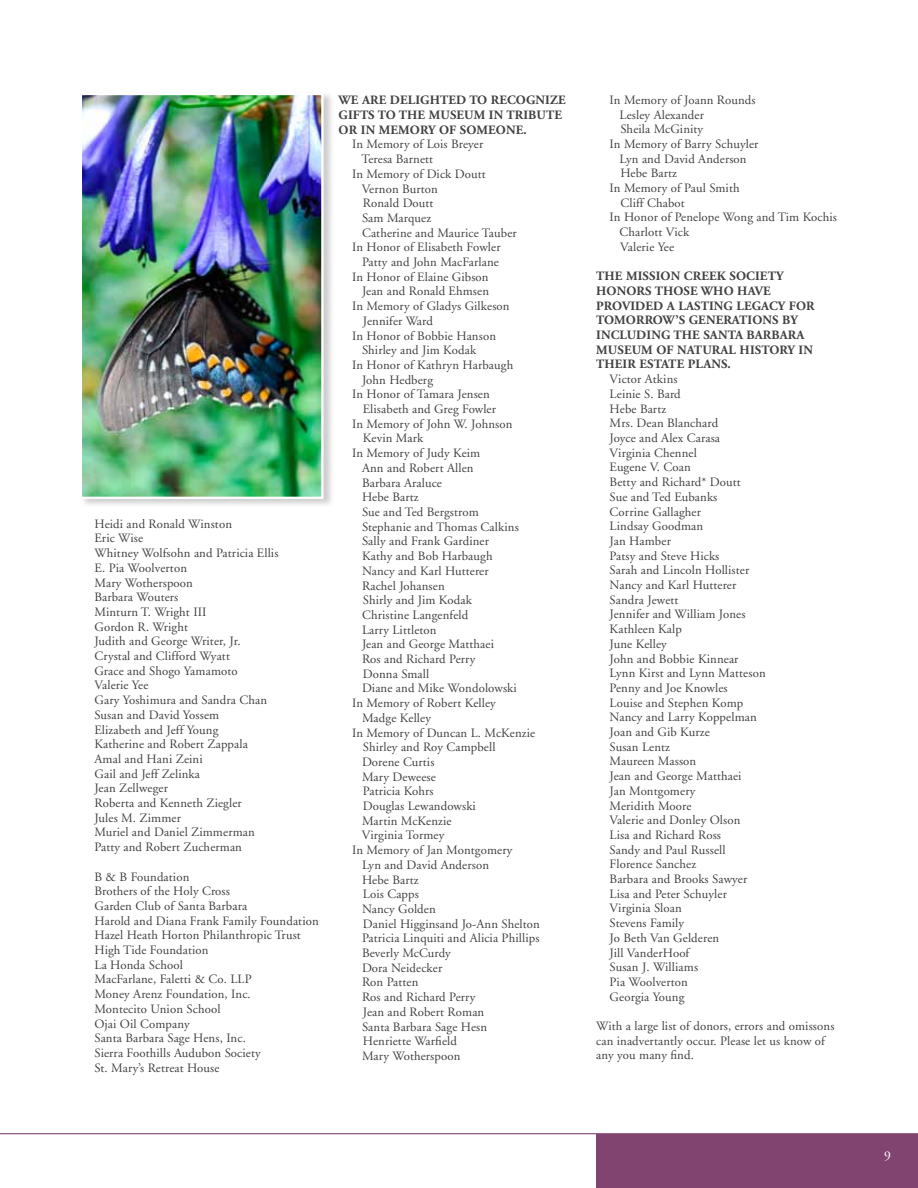
<style>
.page{position:relative;width:918px;height:1188px;background:#fff}
.page>*{position:absolute;margin:0;border:0;box-sizing:border-box;transform-origin:0 0}
.t1{font:13.5px "Adobe Garamond Pro";color:#fff}
.t2{font:12.75px/14.7px "Adobe Garamond";letter-spacing:.01em;color:#414042}
.t3{font:700 12.75px/14.7px "Adobe Garamond";letter-spacing:.01em;color:#414042}
</style>
<div class="page">
<div style="left:596px;top:1134px;width:322px;height:54px;background:#814471"></div>
<hr style="left:0;top:1133px;width:918px;height:1px;background:#814471">
<div style="left:80px;top:91px;width:255px;height:418px;background:#000;opacity:.2"></div>
<img style="left:83px;top:96px;width:238px;height:400px">
<div style="left:80px;top:93px;width:244px;height:406px;border:2px solid #fff"></div>
<p class="t2" style="left:94px;top:517px;width:185px">Heidi and Ronald Winston<br>Eric Wise<br>Whitney Wolfsohn and Patricia Ellis<br>E. Pia Woolverton<br>Mary Wotherspoon<br>Barbara Wouters<br>Minturn T. Wright III<br>Gordon R. Wright<br>Judith and George Writer, Jr.<br>Crystal and Clifford Wyatt<br>Grace and Shogo Yamamoto<br>Valerie Yee<br>Gary Yoshimura and Sandra Chan<br>Susan and David Yossem<br>Elizabeth and Jeff Young<br>Katherine and Robert Zappala<br>Amal and Hani Zeini<br>Gail and Jeff Zelinka<br>Jean Zellweger<br>Roberta and Kenneth Ziegler<br>Jules M. Zimmer<br>Muriel and Daniel Zimmerman<br>Patty and Robert Zucherman</p>
<p class="t2" style="left:94px;top:869px;width:226px">B &amp; B Foundation<br>Brothers of the Holy Cross<br>Garden Club of Santa Barbara<br>Harold and Diana Frank Family Foundation<br>Hazel Heath Horton Philanthropic Trust<br>High Tide Foundation<br>La Honda School<br>MacFarlane, Faletti &amp; Co. LLP<br>Money Arenz Foundation, Inc.<br>Montecito Union School<br>Ojai Oil Company<br>Santa Barbara Sage Hens, Inc.<br>Sierra Foothills Audubon Society<br>St. Mary’s Retreat House</p>
<p class="t3" style="left:339px;top:93px;width:229px">WE ARE DELIGHTED TO RECOGNIZE<br>GIFTS TO THE MUSEUM IN TRIBUTE<br>OR IN MEMORY OF SOMEONE.</p>
<p class="t2" style="left:352px;top:137px;width:133px">In Memory of Lois Breyer</p>
<p class="t2" style="left:361px;top:152px;width:73px">Teresa Barnett</p>
<p class="t2" style="left:352px;top:167px;width:135px">In Memory of Dick Doutt</p>
<p class="t2" style="left:362px;top:182px;width:78px">Vernon Burton</p>
<p class="t2" style="left:363px;top:196px;width:72px">Ronald Doutt</p>
<p class="t2" style="left:362px;top:211px;width:71px">Sam Marquez</p>
<p class="t2" style="left:362px;top:226px;width:156px">Catherine and Maurice Tauber</p>
<p class="t2" style="left:352px;top:240px;width:150px">In Honor of Elisabeth Fowler</p>
<p class="t2" style="left:362px;top:255px;width:138px">Patty and John MacFarlane</p>
<p class="t2" style="left:352px;top:270px;width:138px">In Honor of Elaine Gibson</p>
<p class="t2" style="left:362px;top:284px;width:128px">Jean and Ronald Ehmsen</p>
<p class="t2" style="left:352px;top:299px;width:159px">In Memory of Gladys Gilkeson</p>
<p class="t2" style="left:363px;top:314px;width:72px">Jennifer Ward</p>
<p class="t2" style="left:352px;top:329px;width:145px">In Honor of Bobbie Hanson</p>
<p class="t2" style="left:362px;top:343px;width:116px">Shirley and Jim Kodak</p>
<p class="t2" style="left:352px;top:358px;width:163px">In Honor of Kathryn Harbaugh</p>
<p class="t2" style="left:362px;top:373px;width:72px">John Hedberg</p>
<p class="t2" style="left:352px;top:387px;width:139px">In Honor of Tamara Jensen</p>
<p class="t2" style="left:363px;top:402px;width:135px">Elisabeth and Greg Fowler</p>
<p class="t2" style="left:352px;top:417px;width:162px">In Memory of John W. Johnson</p>
<p class="t2" style="left:363px;top:431px;width:62px">Kevin Mark</p>
<p class="t2" style="left:352px;top:446px;width:130px">In Memory of Judy Keim</p>
<p class="t2" style="left:362px;top:461px;width:113px">Ann and Robert Allen</p>
<p class="t2" style="left:362px;top:476px;width:81px">Barbara Araluce</p>
<p class="t2" style="left:362px;top:490px;width:58px">Hebe Bartz</p>
<p class="t2" style="left:362px;top:505px;width:118px">Sue and Ted Bergstrom</p>
<p class="t2" style="left:362px;top:520px;width:158px">Stephanie and Thomas Calkins</p>
<p class="t2" style="left:362px;top:534px;width:128px">Sally and Frank Gardiner</p>
<p class="t2" style="left:362px;top:549px;width:132px">Kathy and Bob Harbaugh</p>
<p class="t2" style="left:362px;top:564px;width:128px">Nancy and Karl Hutterer</p>
<p class="t2" style="left:362px;top:578px;width:84px">Rachel Johansen</p>
<p class="t2" style="left:363px;top:593px;width:110px">Shirly and Jim Kodak</p>
<p class="t2" style="left:362px;top:608px;width:108px">Christine Langenfeld</p>
<p class="t2" style="left:362px;top:623px;width:76px">Larry Littleton</p>
<p class="t2" style="left:362px;top:637px;width:133px">Jean and George Matthaei</p>
<p class="t2" style="left:362px;top:652px;width:115px">Ros and Richard Perry</p>
<p class="t2" style="left:363px;top:667px;width:68px">Donna Small</p>
<p class="t2" style="left:362px;top:681px;width:156px">Diane and Mike Wondolowski</p>
<p class="t2" style="left:352px;top:696px;width:145px">In Memory of Robert Kelley</p>
<p class="t2" style="left:362px;top:711px;width:70px">Madge Kelley</p>
<p class="t2" style="left:352px;top:725px;width:185px">In Memory of Duncan L. McKenzie</p>
<p class="t2" style="left:363px;top:740px;width:134px">Shirley and Roy Campbell</p>
<p class="t2" style="left:362px;top:755px;width:74px">Dorene Curtis</p>
<p class="t2" style="left:362px;top:770px;width:75px">Mary Deweese</p>
<p class="t2" style="left:363px;top:784px;width:72px">Patricia Kohrs</p>
<p class="t2" style="left:363px;top:799px;width:115px">Douglas Lewandowski</p>
<p class="t2" style="left:362px;top:814px;width:91px">Martin McKenzie</p>
<p class="t2" style="left:362px;top:828px;width:84px">Virginia Tormey</p>
<p class="t2" style="left:352px;top:843px;width:162px">In Memory of Jan Montgomery</p>
<p class="t2" style="left:362px;top:858px;width:129px">Lyn and David Anderson</p>
<p class="t2" style="left:362px;top:872px;width:58px">Hebe Bartz</p>
<p class="t2" style="left:363px;top:887px;width:58px">Lois Capps</p>
<p class="t2" style="left:362px;top:902px;width:75px">Nancy Golden</p>
<p class="t2" style="left:363px;top:917px;width:179px">Daniel Higginsand Jo-Ann Shelton</p>
<p class="t2" style="left:362px;top:931px;width:179px">Patricia Linquiti and Alicia Phillips</p>
<p class="t2" style="left:362px;top:946px;width:90px">Beverly McCurdy</p>
<p class="t2" style="left:362px;top:961px;width:82px">Dora Neidecker</p>
<p class="t2" style="left:362px;top:975px;width:58px">Ron Patten</p>
<p class="t2" style="left:362px;top:990px;width:115px">Ros and Richard Perry</p>
<p class="t2" style="left:363px;top:1005px;width:123px">Jean and Robert Roman</p>
<p class="t2" style="left:362px;top:1019px;width:127px">Santa Barbara Sage Hesn</p>
<p class="t2" style="left:363px;top:1034px;width:96px">Henriette Warfield</p>
<p class="t2" style="left:362px;top:1049px;width:100px">Mary Wotherspoon</p>
<p class="t2" style="left:610px;top:93px;width:148px">In Memory of Joann Rounds</p>
<p class="t2" style="left:620px;top:108px;width:86px">Lesley Alexander</p>
<p class="t2" style="left:620px;top:122px;width:84px">Sheila McGinity</p>
<p class="t2" style="left:610px;top:137px;width:150px">In Memory of Barry Schuyler</p>
<p class="t2" style="left:620px;top:152px;width:129px">Lyn and David Anderson</p>
<p class="t2" style="left:620px;top:166px;width:58px">Hebe Bartz</p>
<p class="t2" style="left:610px;top:181px;width:131px">In Memory of Paul Smith</p>
<p class="t2" style="left:620px;top:196px;width:66px">Cliff Chabot</p>
<p class="t2" style="left:610px;top:210px;width:229px">In Honor of Penelope Wong and Tim Kochis</p>
<p class="t2" style="left:620px;top:225px;width:71px">Charlott Vick</p>
<p class="t2" style="left:620px;top:240px;width:55px">Valerie Yee</p>
<p class="t3" style="left:596px;top:269px;width:220px">THE MISSION CREEK SOCIETY<br>HONORS THOSE WHO HAVE<br>PROVIDED A LASTING LEGACY FOR<br>TOMORROW’S GENERATIONS BY<br>INCLUDING THE SANTA BARBARA<br>MUSEUM OF NATURAL HISTORY IN<br>THEIR ESTATE PLANS.</p>
<p class="t2" style="left:610px;top:372px;width:158px">Victor Atkins<br>Leinie S. Bard<br>Hebe Bartz<br>Mrs. Dean Blanchard<br>Joyce and Alex Carasa<br>Virginia Chennel<br>Eugene V. Coan<br>Betty and Richard* Doutt<br>Sue and Ted Eubanks<br>Corrine Gallagher<br>Lindsay Goodman<br>Jan Hamber<br>Patsy and Steve Hicks<br>Sarah and Lincoln Hollister<br>Nancy and Karl Hutterer<br>Sandra Jewett<br>Jennifer and William Jones<br>Kathleen Kalp<br>June Kelley<br>John and Bobbie Kinnear<br>Lynn Kirst and Lynn Matteson<br>Penny and Joe Knowles<br>Louise and Stephen Komp<br>Nancy and Larry Koppelman<br>Joan and Gib Kurze<br>Susan Lentz<br>Maureen Masson<br>Jean and George Matthaei<br>Jan Montgomery<br>Meridith Moore<br>Valerie and Donley Olson<br>Lisa and Richard Ross<br>Sandy and Paul Russell<br>Florence Sanchez<br>Barbara and Brooks Sawyer<br>Lisa and Peter Schuyler<br>Virginia Sloan<br>Stevens Family<br>Jo Beth Van Gelderen<br>Jill VanderHoof<br>Susan J. Williams<br>Pia Woolverton<br>Georgia Young</p>
<p class="t2" style="left:596px;top:1019px;width:240px">With a large list of donors, errors and omissons can inadvertantly occur. Please let us know of any you many find.</p>
<p class="t1" style="left:884px;top:1148px;width:8px">9</p>
</div>
